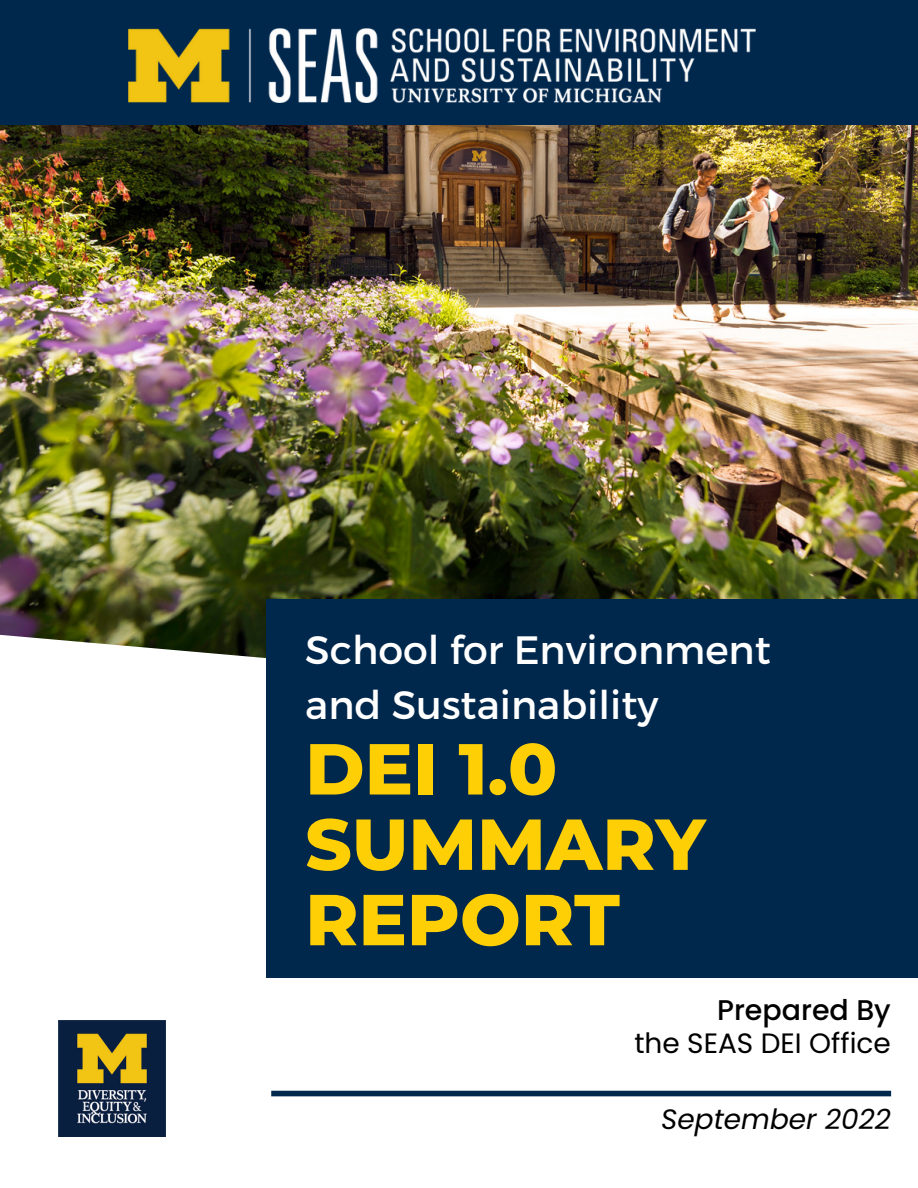
<style>
.page{position:relative;width:918px;height:1188px;background:#fff}
.page>*{position:absolute;margin:0;border:0;box-sizing:border-box;transform-origin:0 0}
.t1{font:800 72px/75.3px "Montserrat";color:#ffcf06}
.t2{font:39.45px/55.2px "Montserrat";color:#fff}
.t3{font:500 28.5px "Poppins";color:#000}
.t4{font:28.05px "Poppins";color:#000}
.t5{font:italic 28.05px "Poppins";color:#000}
</style>
<div class="page">
<img style="left:0;top:124px;width:918px;height:602px">
<div style="left:0;top:0;width:918px;height:124px;background:#00274c"></div>
<div style="left:267px;top:599px;width:651px;height:379px;background:#00274c"></div>
<div style="left:271px;top:1091px;width:620px;height:5px;background:#00274c"></div>
<img style="left:129px;top:29px;width:627px;height:74px">
<img style="left:58px;top:1021px;width:107px;height:116px">
<p class="t2" style="left:305px;top:620px;width:467px">School for Environment and Sustainability</p>
<h1 class="t1" style="left:305px;top:731px;width:402px">DEI 1.0<br>SUMMARY<br>REPORT</h1>
<p class="t3" style="left:717px;top:990px;width:175px">Prepared By</p>
<p class="t4" style="left:634px;top:1023px;width:258px">the SEAS DEI Office</p>
<p class="t5" style="left:661px;top:1100px;width:231px">September 2022</p>
</div>
